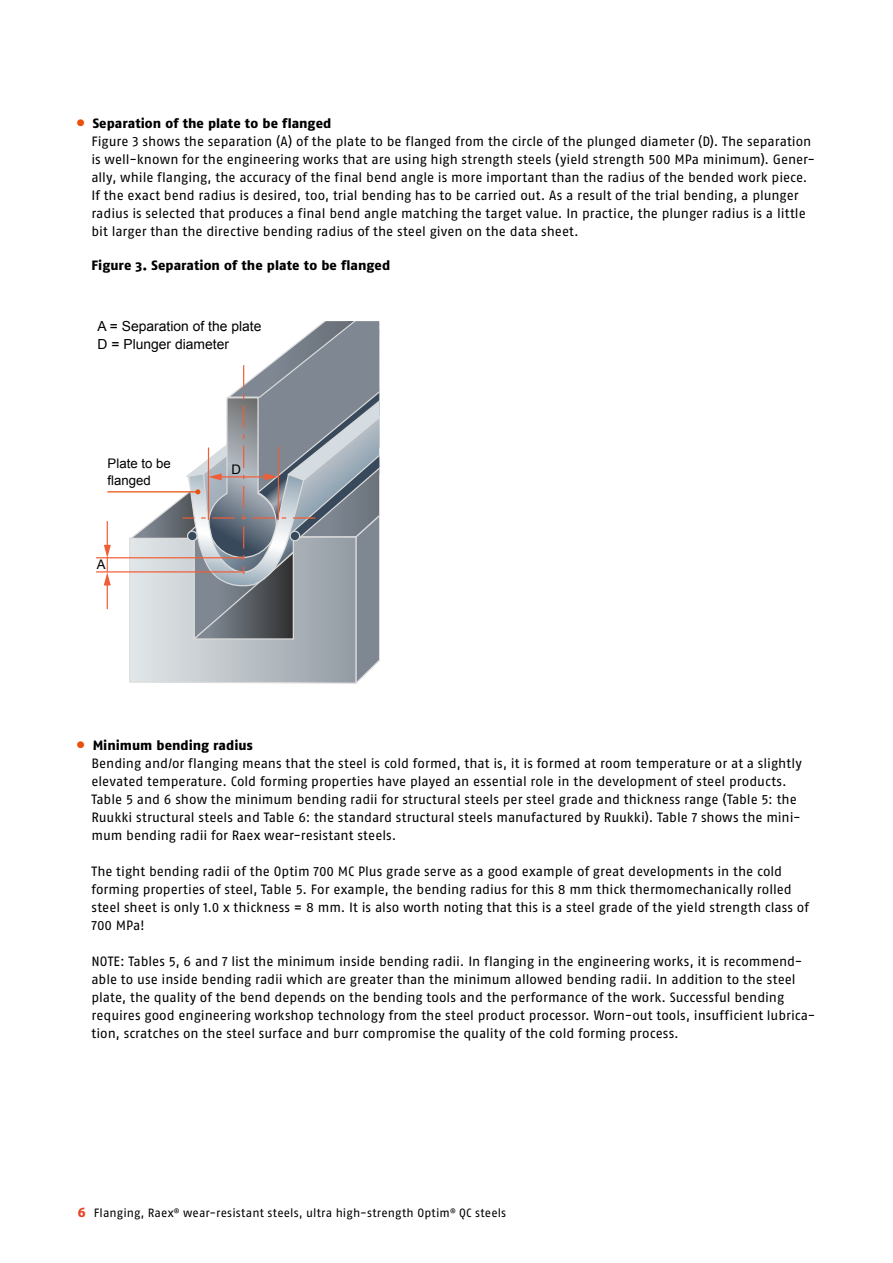
<style>
.page{position:relative;width:893px;height:1263px;background:#fff}
.page>*{position:absolute;margin:0;border:0;box-sizing:border-box;transform-origin:0 0}
.t1{font:13.8px/17.2px "Arial";color:#000}
.t2{font:13.5px/18px "Fago OT";color:#000}
.t3{font:800 13.5px "Fago OT";letter-spacing:.005em;color:#000}
.t4{font:13.2px/16.5px "Arial";color:#000}
.t5{font:12px "Fago OT";letter-spacing:.01em;color:#000}
.s1{font-family:"Arial";font-weight:700;font-size:24px;color:#e9500e}
.s2{font-weight:800}
.s3{font-weight:800;font-size:13.5px;color:#e84124}
</style>
<div class="page">
<hr style="left:96px;top:557px;width:148px;height:1px;background:#f15d36">
<hr style="left:96px;top:571px;width:148px;height:1px;background:#f15d36">
<svg style="left:104px;top:521px;width:7px;height:88px"></svg>
<hr style="left:107px;top:491px;width:91px;height:1px;background:#e9500e">
<svg style="left:127px;top:321px;width:252px;height:363px"></svg>
<p class="t2" style="left:91px;top:114px;width:725px;text-indent:-15px"><span class="s1">•</span> <span class="s2">Separation of the plate to be flanged<br></span>Figure 3 shows the separation (A) of the plate to be flanged from the circle of the plunged diameter (D). The separation is well-known for the engineering works that are using high strength steels (yield strength 500 MPa minimum). Gener&shy;ally, while flanging, the accuracy of the final bend angle is more important than the radius of the bended work piece.<br>If the exact bend radius is desired, too, trial bending has to be carried out. As a result of the trial bending, a plunger radius is selected that produces a final bend angle matching the target value. In practice, the plunger radius is a little bit larger than the directive bending radius of the steel given on the data sheet.</p>
<p class="t3" style="left:91px;top:257px;width:300px">Figure 3. Separation of the plate to be flanged</p>
<p class="t1" style="left:98px;top:318px;width:165px">A = Separation of the plate<br>D = Plunger diameter</p>
<p class="t4" style="left:108px;top:456px;width:65px">Plate to be flanged</p>
<p class="t4" style="left:97px;top:556px;width:10px">A</p>
<p class="t4" style="left:231px;top:461px;width:11px">D</p>
<p class="t2" style="left:91px;top:736px;width:712px;text-indent:-15px"><span class="s1">•</span> <span class="s2">Minimum bending radius<br></span>Bending and/or flanging means that the steel is cold formed, that is, it is formed at room temperature or at a slightly elevated temperature. Cold forming properties have played an essential role in the development of steel products.<br>Table 5 and 6 show the minimum bending radii for structural steels per steel grade and thickness range (Table 5: the Ruukki structural steels and Table 6: the standard structural steels manufactured by Ruukki). Table 7 shows the mini&shy;mum bending radii for Raex wear-resistant steels.</p>
<p class="t2" style="left:91px;top:862px;width:719px">The tight bending radii of the Optim 700 MC Plus grade serve as a good example of great developments in the cold forming properties of steel, Table 5. For example, the bending radius for this 8 mm thick thermomechanically rolled steel sheet is only 1.0 x thickness = 8 mm. It is also worth noting that this is a steel grade of the yield strength class of 700 MPa!</p>
<p class="t2" style="left:91px;top:952px;width:726px">NOTE: Tables 5, 6 and 7 list the minimum inside bending radii. In flanging in the engineering works, it is recommend&shy;able to use inside bending radii which are greater than the minimum allowed bending radii. In addition to the steel plate, the quality of the bend depends on the bending tools and the performance of the work. Successful bending requires good engineering workshop technology from the steel product processor. Worn-out tools, insufficient lubrica&shy;tion, scratches on the steel surface and burr compromise the quality of the cold forming process.</p>
<p class="t5" style="left:78px;top:1206px;width:430px"><span class="s3">6</span> Flanging, Raex<sup>®</sup> wear-resistant steels, ultra high-strength Optim<sup>®</sup> QC steels</p>
</div>
